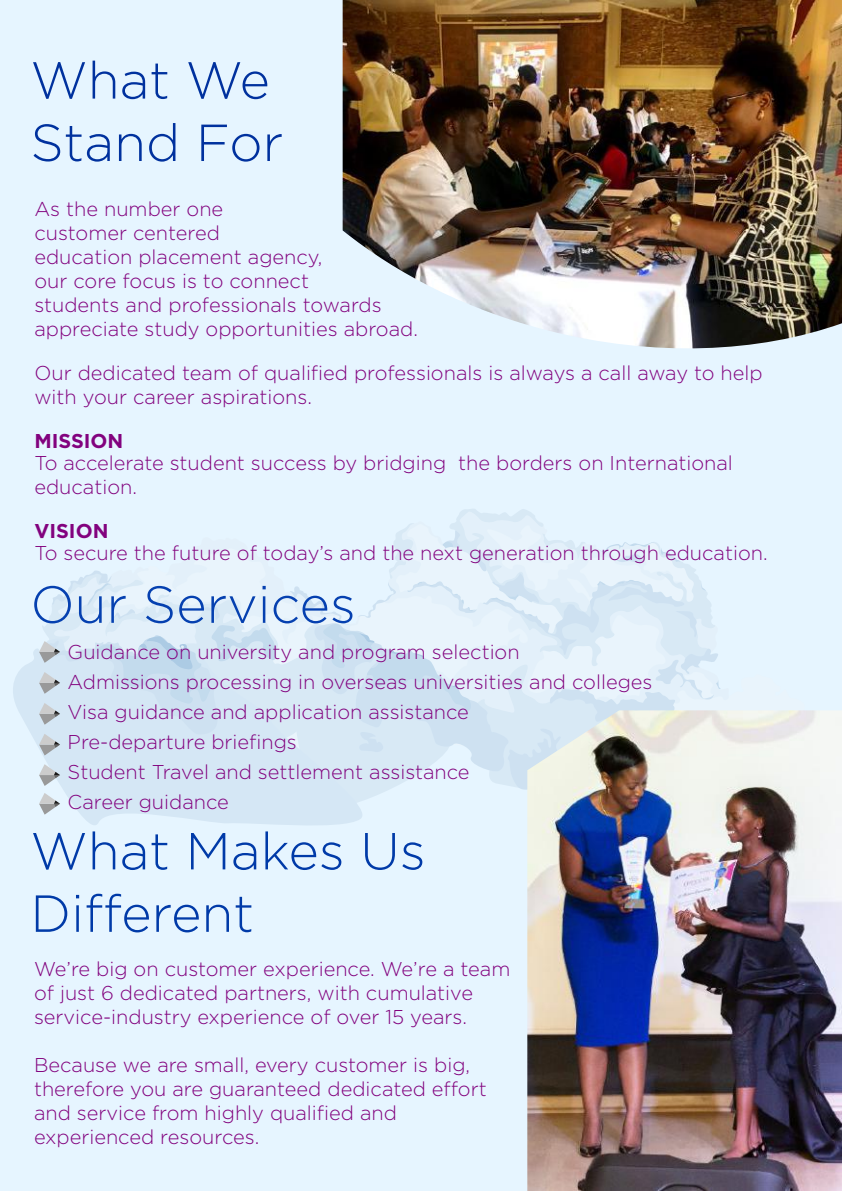
<style>
.page{position:relative;width:842px;height:1191px;background:#e6f5ff}
.page>*{position:absolute;margin:0;border:0;box-sizing:border-box;transform-origin:0 0}
.t1{font:300 52px/62.4px "Gotham";color:#003aa8}
.t2{font:300 52px/62.4px "Gotham";color:#00319e}
.t3{font:300 52px "Gotham";color:#0540b0}
.t4{font:300 20px/24px "Gotham";color:#82027e}
.t5{font:700 20px "Gotham";color:#82027e}
</style>
<div class="page">
<svg style="left:13px;top:649px;width:349px;height:176px"></svg>
<img style="left:343px;top:0;width:499px;height:349px">
<svg style="left:39px;top:509px;width:682px;height:305px"></svg>
<img style="left:527px;top:710px;width:315px;height:481px">
<h1 class="t2" style="left:30px;top:48px;width:254px">What We<br>Stand For</h1>
<p class="t4" style="left:34px;top:197px;width:385px">As the number one<br>customer centered<br>education placement agency,<br>our core focus is to connect<br>students and professionals towards appreciate study opportunities abroad.</p>
<p class="t4" style="left:34px;top:361px;width:730px">Our dedicated team of qualified professionals is always a call away to help with your career aspirations.</p>
<p class="t5" style="left:34px;top:429px;width:90px">MISSION</p>
<p class="t4" style="left:34px;top:451px;width:700px">To accelerate student success by bridging the borders on International education.</p>
<p class="t5" style="left:34px;top:519px;width:76px">VISION</p>
<p class="t4" style="left:34px;top:541px;width:735px">To secure the future of today’s and the next generation through education.</p>
<h1 class="t3" style="left:30px;top:576px;width:327px">Our Services</h1>
<p class="t4" style="left:68px;top:636px;width:586px;line-height:30px">Guidance on university and program selection<br>Admissions processing in overseas universities and colleges Visa guidance and application assistance<br>Pre-departure briefings<br>Student Travel and settlement assistance<br>Career guidance</p>
<h1 class="t1" style="left:30px;top:819px;width:397px">What Makes Us<br>Different</h1>
<p class="t4" style="left:34px;top:956px;width:478px">We’re big on customer experience. We’re a team of just 6 dedicated partners, with cumulative service-industry experience of over 15 years.</p>
<p class="t4" style="left:34px;top:1052px;width:454px">Because we are small, every customer is big, therefore you are guaranteed dedicated effort and service from highly qualified and experienced resources.</p>
</div>
